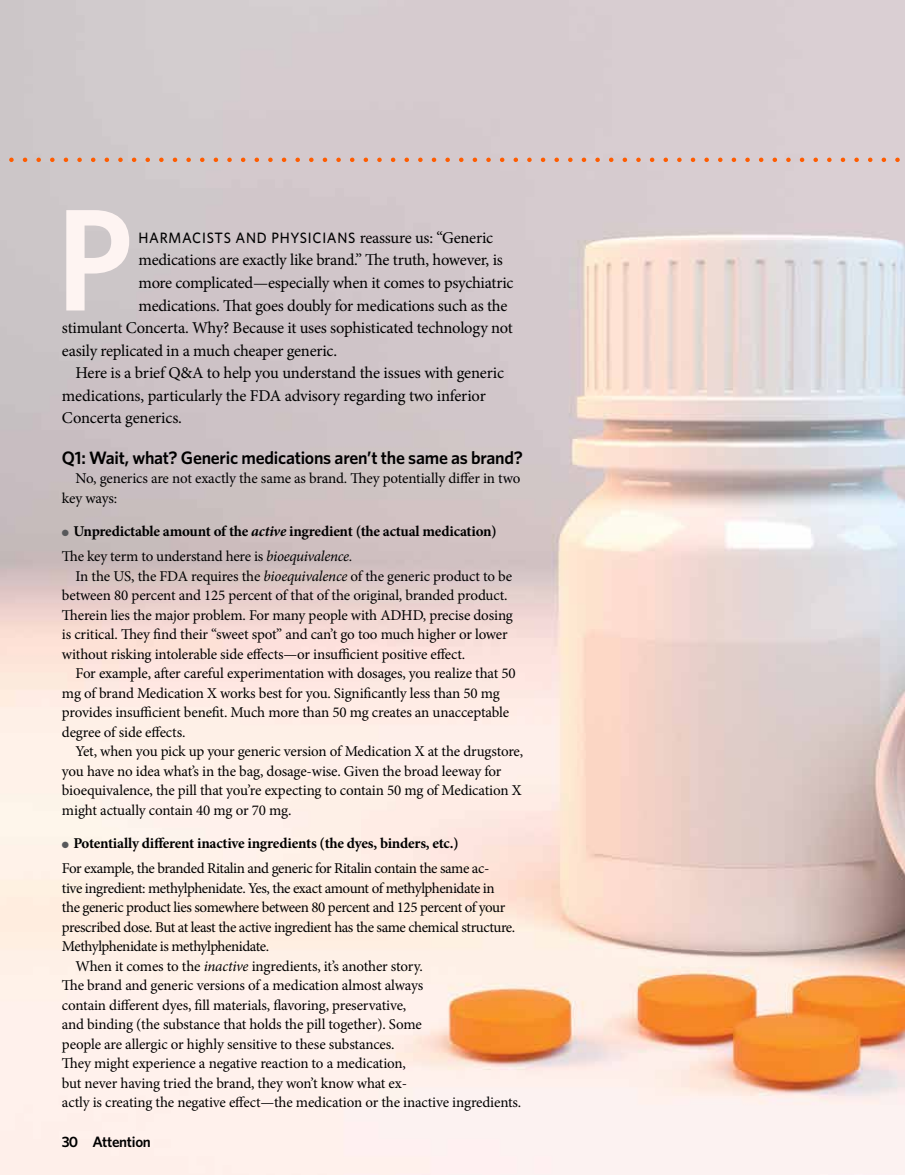
<style>
.page{position:relative;width:905px;height:1175px;background:#fff}
.page>*{position:absolute;margin:0;border:0;box-sizing:border-box;transform-origin:0 0}
.t1{font:600 145.35px "Whitney";color:#fef4f2;scale:.95 1}
.t2{font:600 18px "Whitney";letter-spacing:-.015em;color:#000}
.t3{font:16.5px "Minion Pro";letter-spacing:-.015em;color:#000}
.t4{font:15px/19.5px "Minion Pro";letter-spacing:-.015em;color:#000}
.t5{font:700 15px/25.5px "Minion Pro";letter-spacing:-.015em;color:#000}
.t6{font:500 15px "Whitney";letter-spacing:.05em;color:#000;scale:.95 1}
.t7{font:15px "Minion Pro";letter-spacing:-.035em;color:#000}
.t8{font:600 15px "Whitney";letter-spacing:-.02em;color:#000}
.s1{font-family:"Minion Pro";font-weight:400;font-size:16.5px}
.s2{color:#58595b}
.s3{font-style:italic}
.s4{font-weight:400}
.s5{font-weight:400;font-style:italic}
.s6{font-weight:700}
</style>
<div class="page">
<img style="left:0;top:0;width:904px;height:1174px">
<svg style="left:0;top:158px;width:905px;height:4px;background:#dfac96"></svg>
<h1 class="t1" style="left:56px;top:172px;width:82px">P</h1>
<p class="t6" style="left:138px;top:229px;width:375px">HARMACISTS AND PHYSICIANS <span class="s1">reassure us: “Generic</span></p>
<p class="t3" style="left:138px;top:249px;width:366px">medications are exactly like brand.” The truth, however, is</p>
<p class="t3" style="left:138px;top:272px;width:376px">more complicated—especially when it comes to psychiatric</p>
<p class="t3" style="left:138px;top:294px;width:370px">medications. That goes doubly for medications such as the</p>
<p class="t3" style="left:62px;top:317px;width:452px">stimulant Concerta. Why? Because it uses sophisticated technology not</p>
<p class="t3" style="left:62px;top:339px;width:276px">easily replicated in a much cheaper generic.</p>
<p class="t3" style="left:75px;top:362px;width:430px">Here is a brief Q&amp;A to help you understand the issues with generic</p>
<p class="t3" style="left:62px;top:384px;width:425px">medications, particularly the FDA advisory regarding two inferior</p>
<p class="t3" style="left:62px;top:407px;width:122px">Concerta generics.</p>
<p class="t2" style="left:62px;top:446px;width:462px">Q1: Wait, what? Generic medications aren’t the same as brand?</p>
<p class="t4" style="left:62px;top:469px;width:460px;text-indent:14px">No, generics are not exactly the same as brand. They potentially differ in two key ways:</p>
<p class="t5" style="left:62px;top:518px;width:436px"><span class="s2">●</span> Unpredictable amount of the <span class="s3">active</span> ingredient (the actual medication)<br><span class="s4">The key term to understand here is</span> <span class="s5">bioequivalence.</span></p>
<p class="t4" style="left:62px;top:566px;width:452px;text-indent:13px">In the US, the FDA requires the <span class="s3">bioequivalence</span> of the generic product to be between 80 percent and 125 percent of that of the original, branded product.<br>Therein lies the major problem. For many people with ADHD, precise dosing is critical. They find their “sweet spot” and can’t go too much higher or lower without risking intolerable side effects—or insufficient positive effect.</p>
<p class="t4" style="left:62px;top:664px;width:455px;text-indent:14px">For example, after careful experimentation with dosages, you realize that 50 mg of brand Medication X works best for you. Significantly less than 50 mg provides insufficient benefit. Much more than 50 mg creates an unacceptable degree of side effects.</p>
<p class="t4" style="left:62px;top:742px;width:462px;text-indent:14px">Yet, when you pick up your generic version of Medication X at the drugstore, you have no idea what’s in the bag, dosage-wise. Given the broad leeway for bioequivalence, the pill that you’re expecting to contain 50 mg of Medication X might actually contain 40 mg or 70 mg.</p>
<p class="t4" style="left:62px;top:830px;width:429px;line-height:25.5px"><span class="s2">●</span> <span class="s6">Potentially different inactive ingredients (the dyes, binders, etc.)<br></span>For example, the branded Ritalin and generic for Ritalin contain the same ac-</p>
<p class="t4" style="left:62px;top:878px;width:434px">tive ingredient: methylphenidate. Yes, the exact amount of methylphenidate in</p>
<p class="t4" style="left:62px;top:898px;width:445px">the generic product lies somewhere between 80 percent and 125 percent of your</p>
<p class="t4" style="left:62px;top:917px;width:454px">prescribed dose. But at least the active ingredient has the same chemical structure.</p>
<p class="t7" style="left:62px;top:936px;width:208px">Methylphenidate is methylphenidate.</p>
<p class="t4" style="left:75px;top:956px;width:349px">When it comes to the <span class="s3">inactive</span> ingredients, it’s another story.</p>
<p class="t4" style="left:62px;top:976px;width:363px">The brand and generic versions of a medication almost always</p>
<p class="t4" style="left:62px;top:995px;width:346px">contain different dyes, fill materials, flavoring, preservative,</p>
<p class="t4" style="left:62px;top:1015px;width:361px">and binding (the substance that holds the pill together). Some</p>
<p class="t4" style="left:62px;top:1034px;width:334px">people are allergic or highly sensitive to these substances.</p>
<p class="t4" style="left:62px;top:1054px;width:345px">They might experience a negative reaction to a medication,</p>
<p class="t4" style="left:62px;top:1073px;width:346px">but never having tried the brand, they won’t know what ex-</p>
<p class="t4" style="left:62px;top:1093px;width:461px">actly is creating the negative effect—the medication or the inactive ingredients.</p>
<p class="t8" style="left:62px;top:1132px;width:90px">30 Attention</p>
</div>
